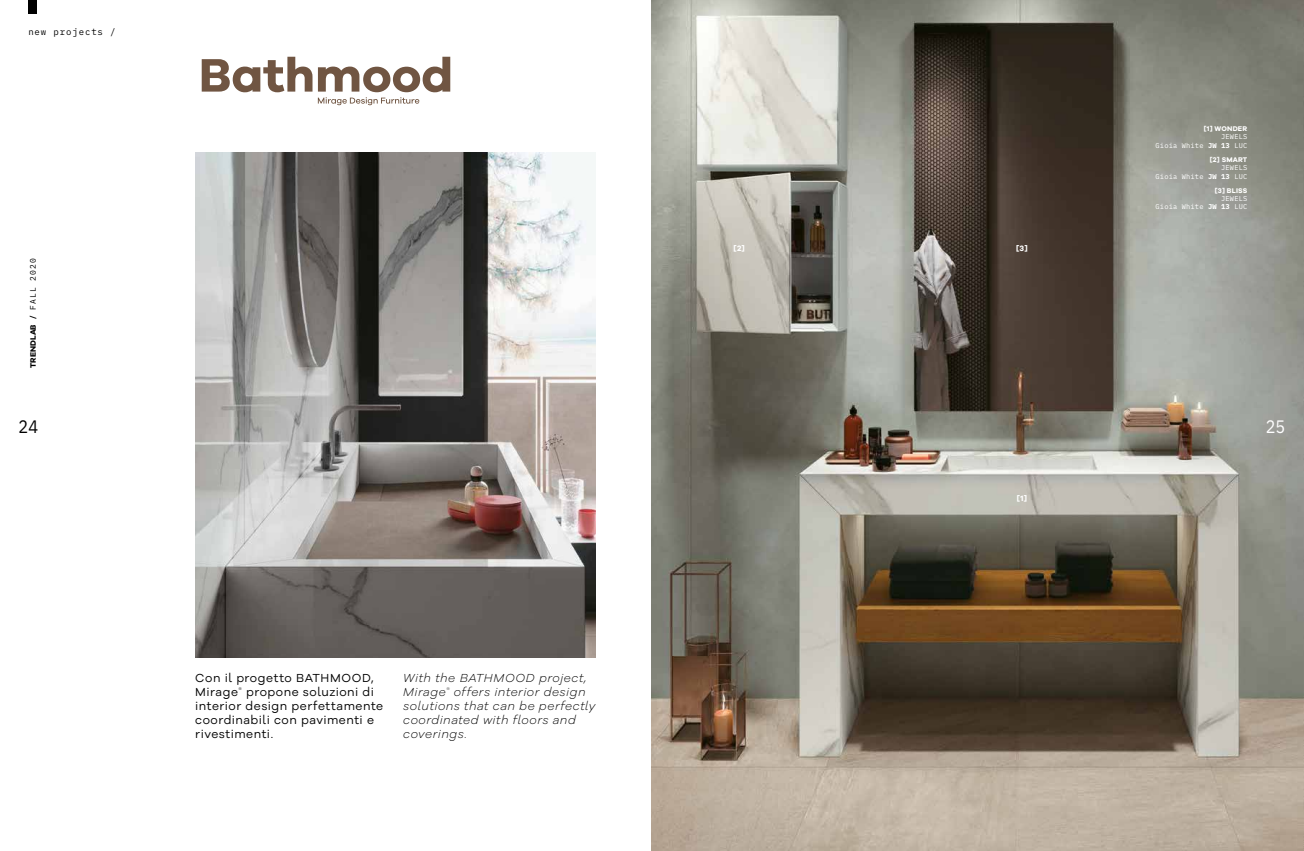
<style>
.page{position:relative;width:1304px;height:851px;background:#fff}
.page>*{position:absolute;margin:0;border:0;box-sizing:border-box;transform-origin:0 0}
.t1{font:18px "IBM Plex Mono";color:#000;scale:.9 1}
.t2{font:18px "IBM Plex Mono";color:#fff;scale:.9 1}
.t3{font:12px/14px "Galano Grotesque Alt";letter-spacing:.04em;color:#000}
.t4{font:italic 300 12px/14px "Galano Grotesque Alt";letter-spacing:.04em;color:#000}
.t5{font:9px "IBM Plex Mono";letter-spacing:.1em;color:#000}
.t6{font:700 8px "Galano Grotesque";letter-spacing:.005em;color:#000}
.t7{font:700 8px "Galano Grotesque";color:#fff}
.t8{font:7px/8.4px "IBM Plex Mono";letter-spacing:.025em;color:#fff;text-align:right}
.t9{font:700 7px "Galano Grotesque";letter-spacing:.025em;color:#fff}
.s1{font-family:"IBM Plex Mono";font-weight:400}
.s2{font-weight:700}
</style>
<div class="page">
<img style="left:652px;top:0;width:652px;height:850px">
<img style="left:195px;top:153px;width:400px;height:504px">
<svg style="left:202px;top:57px;width:248px;height:48px"></svg>
<div style="left:28px;top:0;width:9px;height:14px;background:#000"></div>
<p class="t5" style="left:28px;top:25px;width:89px">new projects /</p>
<p class="t6" style="left:28px;top:368px;width:111px;rotate:-90deg">TRENDLAB / <span class="s1">FALL 2020</span></p>
<p class="t7" style="left:733px;top:243px;width:13px">[2]</p>
<p class="t7" style="left:1016px;top:243px;width:13px">[3]</p>
<p class="t9" style="left:1204px;top:124px;width:45px">[1] WONDER</p>
<p class="t8" style="left:1156px;top:132px;width:93px">JEWELS<br>Gioia White <span class="s2">JW 13</span> LUC</p>
<p class="t9" style="left:1210px;top:155px;width:39px">[2] SMART</p>
<p class="t8" style="left:1156px;top:163px;width:93px">JEWELS<br>Gioia White <span class="s2">JW 13</span> LUC</p>
<p class="t9" style="left:1215px;top:186px;width:34px">[3] BLISS</p>
<p class="t8" style="left:1156px;top:194px;width:93px">JEWELS<br>Gioia White <span class="s2">JW 13</span> LUC</p>
<h1 class="t1" style="left:19px;top:412px;width:23px">24</h1>
<h1 class="t2" style="left:1266px;top:412px;width:23px">25</h1>
<p class="t3" style="left:195px;top:670px;width:189px">Con il progetto BATHMOOD,<br>Mirage<sup>®</sup> propone soluzioni di interior design perfettamente coordinabili con pavimenti e rivestimenti.</p>
<p class="t4" style="left:403px;top:670px;width:194px">With the BATHMOOD project,<br>Mirage<sup>®</sup> offers interior design solutions that can be perfectly coordinated with floors and coverings.</p>
<p class="t7" style="left:1017px;top:493px;width:12px">[1]</p>
</div>
